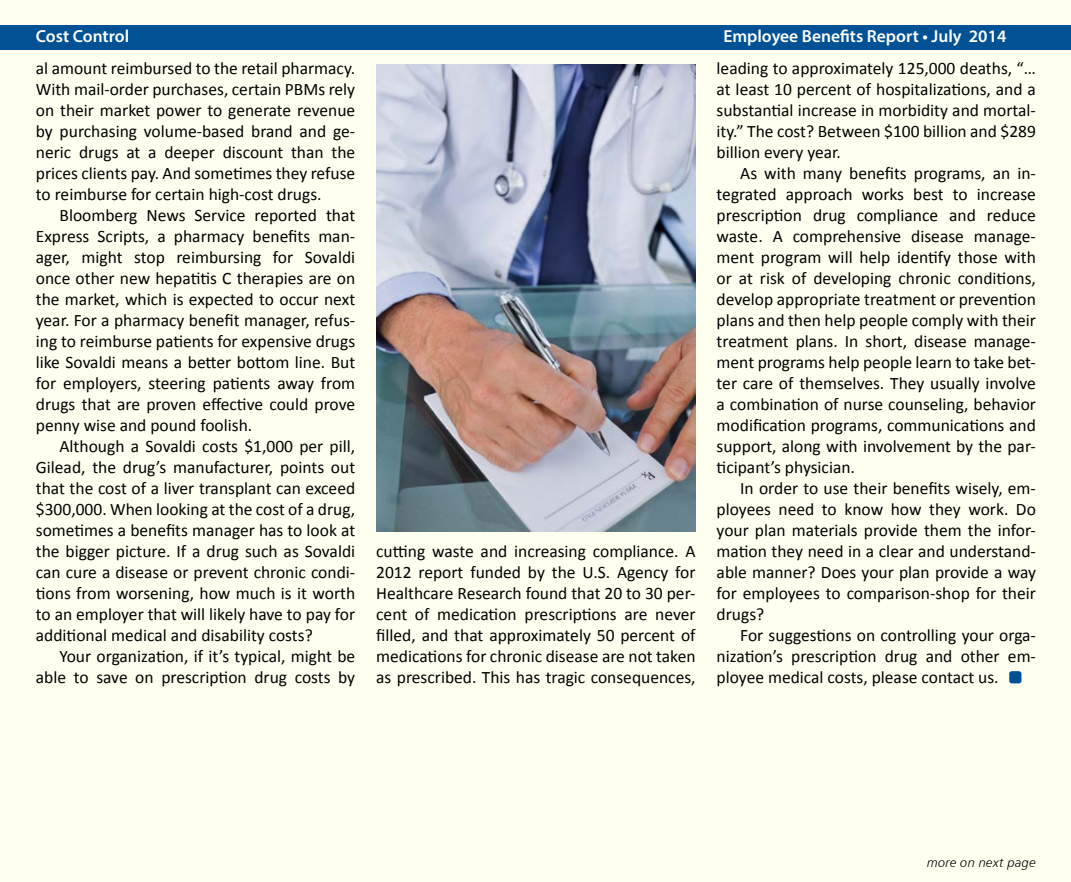
<style>
.page{position:relative;width:1071px;height:882px;background:#fff}
.page>*{position:absolute;margin:0;border:0;box-sizing:border-box;transform-origin:0 0}
.t1{font:17.5px/21px "Calibri";color:#000;text-align:justify}
.t2{font:600 17.5px "Myriad Pro";color:#fff}
.t3{font:13.12px "Humanist 777 BT Light Italic B";letter-spacing:.015em;color:#000}
</style>
<div class="page">
<div style="left:1px;top:1px;width:1070px;height:881px;background:#fffff0"></div>
<div style="left:0;top:25px;width:1071px;height:24px;background:#005295"></div>
<div style="left:1009px;top:671px;width:12px;height:12px;background:#005295;border-radius:3px"></div>
<img style="left:377px;top:64px;width:318px;height:468px">
<p class="t2" style="left:36px;top:25px;width:95px">Cost Control</p>
<p class="t2" style="left:723px;top:25px;width:285px">Employee Benefits Report • July 2014</p>
<p class="t1" style="left:36px;top:57px;width:321px">al amount reimbursed to the retail pharmacy.<br>With mail-order purchases, certain PBMs rely on their market power to generate revenue by purchasing volume-based brand and ge&shy;neric drugs at a deeper discount than the prices clients pay. And sometimes they refuse to reimburse for certain high-cost drugs.</p>
<p class="t1" style="left:36px;top:204px;width:321px;text-indent:24px">Bloomberg News Service reported that Express Scripts, a pharmacy benefits man&shy;ager, might stop reimbursing for Sovaldi once other new hepatitis C therapies are on the market, which is expected to occur next year. For a pharmacy benefit manager, refus&shy;ing to reimburse patients for expensive drugs like Sovaldi means a better bottom line. But for employers, steering patients away from drugs that are proven effective could prove penny wise and pound foolish.</p>
<p class="t1" style="left:36px;top:435px;width:321px;text-indent:24px">Although a Sovaldi costs $1,000 per pill, Gilead, the drug’s manufacturer, points out that the cost of a liver transplant can exceed $300,000. When looking at the cost of a drug, sometimes a benefits manager has to look at the bigger picture. If a drug such as Sovaldi can cure a disease or prevent chronic condi&shy;tions from worsening, how much is it worth to an employer that will likely have to pay for additional medical and disability costs?</p>
<p class="t1" style="left:36px;top:645px;width:321px;text-align:right">Your organization, if it’s typical, might be able to save on prescription drug costs by</p>
<p class="t1" style="left:376px;top:540px;width:321px">cutting waste and increasing compliance. A 2012 report funded by the U.S. Agency for Healthcare Research found that 20 to 30 per&shy;cent of medication prescriptions are never filled, and that approximately 50 percent of medications for chronic disease are not taken as prescribed. This has tragic consequences,</p>
<p class="t1" style="left:717px;top:57px;width:321px">leading to approximately 125,000 deaths, “… at least 10 percent of hospitalizations, and a substantial increase in morbidity and mortal&shy;ity.” The cost? Between $100 billion and $289 billion every year.</p>
<p class="t1" style="left:717px;top:162px;width:321px;text-indent:24px">As with many benefits programs, an in&shy;tegrated approach works best to increase prescription drug compliance and reduce waste. A comprehensive disease manage&shy;ment program will help identify those with or at risk of developing chronic conditions, develop appropriate treatment or prevention plans and then help people comply with their treatment plans. In short, disease manage&shy;ment programs help people learn to take bet&shy;ter care of themselves. They usually involve a combination of nurse counseling, behavior modification programs, communications and support, along with involvement by the par&shy;ticipant’s physician.</p>
<p class="t1" style="left:717px;top:477px;width:321px;text-indent:24px">In order to use their benefits wisely, em&shy;ployees need to know how they work. Do your plan materials provide them the infor&shy;mation they need in a clear and understand&shy;able manner? Does your plan provide a way for employees to comparison-shop for their drugs?</p>
<p class="t1" style="left:717px;top:624px;width:321px;text-indent:24px">For suggestions on controlling your orga&shy;nization’s prescription drug and other em&shy;ployee medical costs, please contact us.</p>
<p class="t3" style="left:927px;top:854px;width:110px">more on next page</p>
</div>
